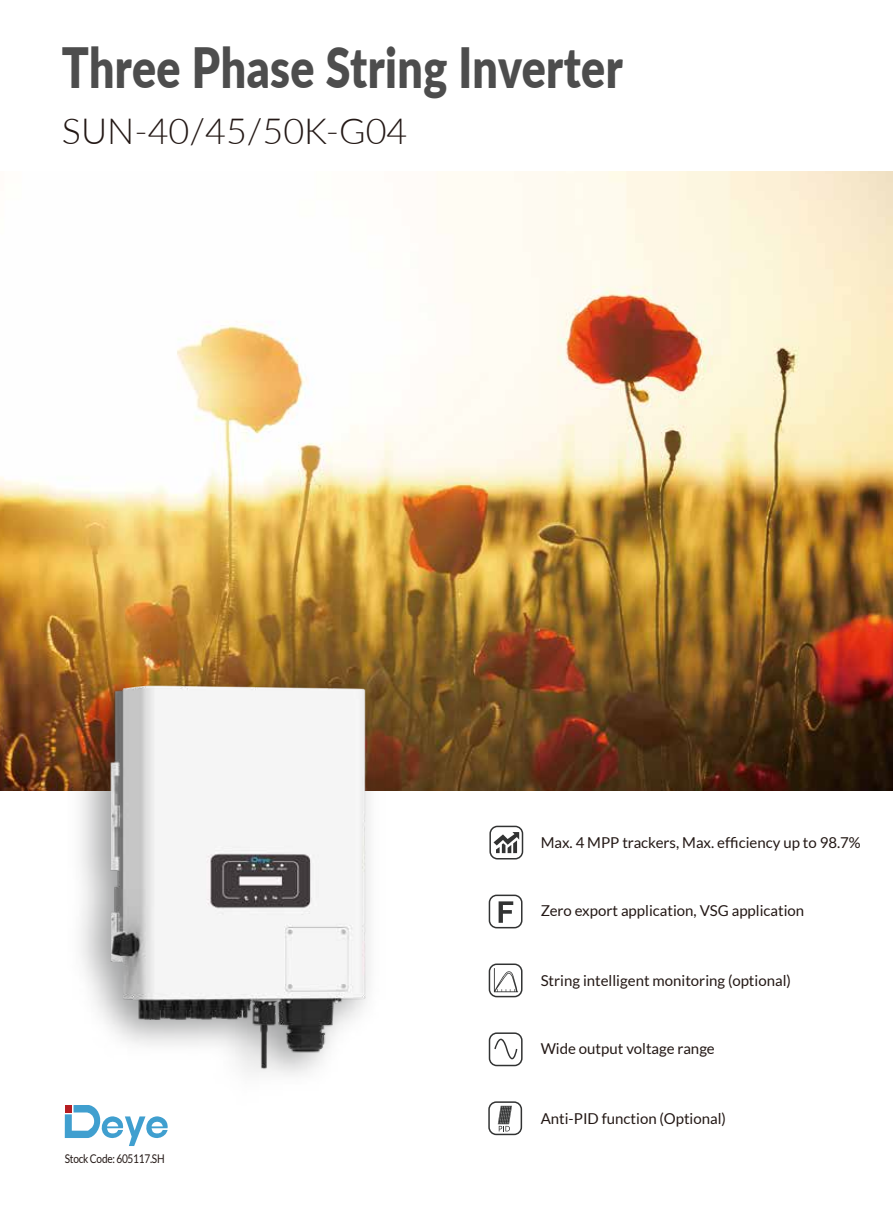
<style>
.page{position:relative;width:893px;height:1212px;background:#fff}
.page>*{position:absolute;margin:0;border:0;box-sizing:border-box;transform-origin:0 0}
.t1{font:900 55.5px "Lato";letter-spacing:.01em;color:#4d4d4d;scale:.81 1}
.t2{font:300 36px "Lato";color:#231815}
.t3{font:15px "Lato";color:#231815}
.t4{font:12px "Lato";letter-spacing:-.025em;color:#231815;scale:.84 1}
</style>
<div class="page">
<img style="left:0;top:172px;width:893px;height:619px">
<div style="left:489px;top:826px;width:34px;height:33px;border:2px solid #323333;border-radius:7px"></div>
<svg style="left:493px;top:832px;width:26px;height:21px"></svg>
<div style="left:489px;top:894px;width:33px;height:34px;border:2px solid #323333;border-radius:7px"></div>
<svg style="left:499px;top:901px;width:14px;height:22px"></svg>
<div style="left:489px;top:963px;width:33px;height:34px;border:2px solid #323333;border-radius:7px"></div>
<svg style="left:494px;top:968px;width:24px;height:24px"></svg>
<div style="left:489px;top:1032px;width:34px;height:34px;border:2px solid #323333;border-radius:7px"></div>
<svg style="left:494px;top:1038px;width:23px;height:21px"></svg>
<div style="left:488px;top:1101px;width:34px;height:34px;border:2px solid #323333;border-radius:7px"></div>
<svg style="left:498px;top:1106px;width:14px;height:25px"></svg>
<svg style="left:65px;top:1119px;width:103px;height:27px"></svg>
<img style="left:55px;top:652px;width:338px;height:467px">
<img style="left:68px;top:647px;width:321px;height:455px">
<h1 class="t1" style="left:62px;top:26px;width:694px">Three Phase String Inverter</h1>
<h2 class="t2" style="left:62px;top:106px;width:347px">SUN-40/45/50K-G04</h2>
<p class="t4" style="left:65px;top:1151px;width:120px">Stock Code: 605117.SH</p>
<p class="t3" style="left:541px;top:834px;width:322px">Max. 4 MPP trackers, Max. efficiency up to 98.7%</p>
<p class="t3" style="left:541px;top:902px;width:265px">Zero export application, VSG application</p>
<p class="t3" style="left:541px;top:972px;width:252px">String intelligent monitoring (optional)</p>
<p class="t3" style="left:541px;top:1040px;width:176px">Wide output voltage range</p>
<p class="t3" style="left:541px;top:1110px;width:187px">Anti-PID function (Optional)</p>
</div>
